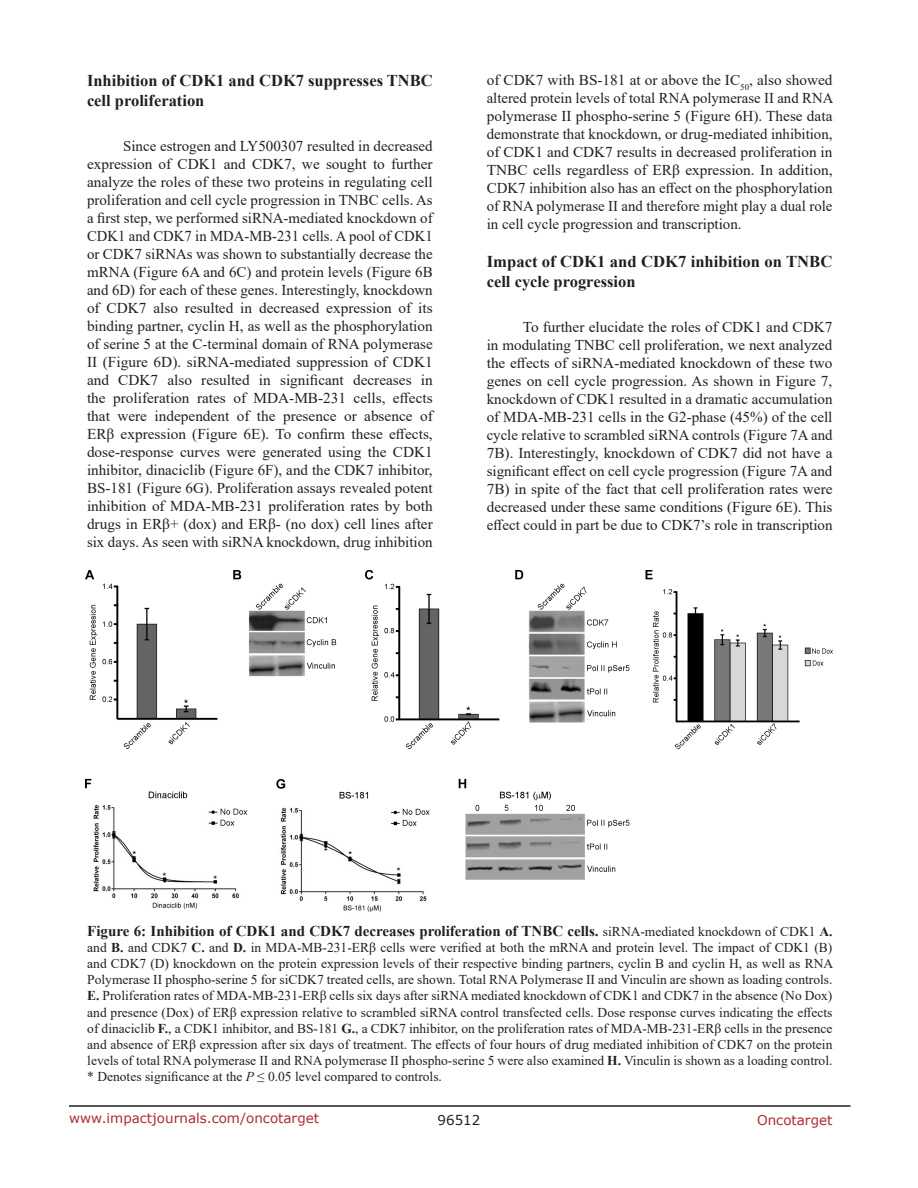
<style>
.page{position:relative;width:918px;height:1188px;background:#fff}
.page>*{position:absolute;margin:0;border:0;box-sizing:border-box;transform-origin:0 0}
.SubHeading{font:700 16.5px/19.8px "Times New Roman";color:#221f22}
.BodyText{font:15px/18px "Times New Roman";color:#221f22;text-align:justify}
.FigureText{font:700 15px "Times New Roman";color:#221f22}
.FigureText-2{font:13.5px/16.2px "Times New Roman";color:#221f22;text-align:justify}
.t1{font:13.5px "Verdana";color:#ac2b31}
.t2{font:13.5px "Verdana";color:#221f22}
.s1{font-weight:400;font-size:13.5px}
.s2{font-size:13.5px}
.s3{font-weight:700}
.s4{font-style:italic}
</style>
<div class="page">
<hr style="left:69px;top:1105px;width:781px;height:2px;background:#231f20">
<img style="left:86px;top:570px;width:746px;height:342px">
<p class="SubHeading" style="left:87px;top:70px;width:347px">Inhibition of CDK1 and CDK7 suppresses TNBC cell proliferation</p>
<p class="BodyText" style="left:87px;top:136px;width:347px;text-indent:36px">Since estrogen and LY500307 resulted in decreased expression of CDK1 and CDK7, we sought to further analyze the roles of these two proteins in regulating cell proliferation and cell cycle progression in TNBC cells. As a first step, we performed siRNA-mediated knockdown of CDK1 and CDK7 in MDA-MB-231 cells. A pool of CDK1 or CDK7 siRNAs was shown to substantially decrease the mRNA (Figure 6A and 6C) and protein levels (Figure 6B and 6D) for each of these genes. Interestingly, knockdown of CDK7 also resulted in decreased expression of its binding partner, cyclin H, as well as the phosphorylation of serine 5 at the C-terminal domain of RNA polymerase II (Figure 6D). siRNA-mediated suppression of CDK1 and CDK7 also resulted in significant decreases in the proliferation rates of MDA-MB-231 cells, effects that were independent of the presence or absence of ERβ expression (Figure 6E). To confirm these effects, dose-response curves were generated using the CDK1 inhibitor, dinaciclib (Figure 6F), and the CDK7 inhibitor, BS-181 (Figure 6G). Proliferation assays revealed potent inhibition of MDA-MB-231 proliferation rates by both drugs in ERβ+ (dox) and ERβ- (no dox) cell lines after six days. As seen with siRNA knockdown, drug inhibition</p>
<p class="BodyText" style="left:487px;top:71px;width:348px">of CDK7 with BS-181 at or above the IC<sub>50</sub>, also showed altered protein levels of total RNA polymerase II and RNA polymerase II phospho-serine 5 (Figure 6H). These data demonstrate that knockdown, or drug-mediated inhibition, of CDK1 and CDK7 results in decreased proliferation in TNBC cells regardless of ERβ expression. In addition, CDK7 inhibition also has an effect on the phosphorylation of RNA polymerase II and therefore might play a dual role in cell cycle progression and transcription.</p>
<p class="SubHeading" style="left:487px;top:251px;width:347px">Impact of CDK1 and CDK7 inhibition on TNBC cell cycle progression</p>
<p class="BodyText" style="left:487px;top:318px;width:347px;text-indent:36px">To further elucidate the roles of CDK1 and CDK7 in modulating TNBC cell proliferation, we next analyzed the effects of siRNA-mediated knockdown of these two genes on cell cycle progression. As shown in Figure 7, knockdown of CDK1 resulted in a dramatic accumulation of MDA-MB-231 cells in the G2-phase (45%) of the cell cycle relative to scrambled siRNA controls (Figure 7A and 7B). Interestingly, knockdown of CDK7 did not have a significant effect on cell cycle progression (Figure 7A and 7B) in spite of the fact that cell proliferation rates were decreased under these same conditions (Figure 6E). This effect could in part be due to CDK7’s role in transcription</p>
<p class="FigureText" style="left:87px;top:920px;width:747px">Figure 6: Inhibition of CDK1 and CDK7 decreases proliferation of TNBC cells. <span class="s1">siRNA-mediated knockdown of CDK1</span> <span class="s2">A.</span></p>
<p class="FigureText-2" style="left:87px;top:939px;width:747px">and <span class="s3">B.</span> and CDK7 <span class="s3">C.</span> and <span class="s3">D.</span> in MDA-MB-231-ERβ cells were verified at both the mRNA and protein level. The impact of CDK1 (B) and CDK7 (D) knockdown on the protein expression levels of their respective binding partners, cyclin B and cyclin H, as well as RNA Polymerase II phospho-serine 5 for siCDK7 treated cells, are shown. Total RNA Polymerase II and Vinculin are shown as loading controls.<br><span class="s3">E.</span> Proliferation rates of MDA-MB-231-ERβ cells six days after siRNA mediated knockdown of CDK1 and CDK7 in the absence (No Dox) and presence (Dox) of ERβ expression relative to scrambled siRNA control transfected cells. Dose response curves indicating the effects of dinaciclib <span class="s3">F.</span>, a CDK1 inhibitor, and BS-181 <span class="s3">G.</span>, a CDK7 inhibitor, on the proliferation rates of MDA-MB-231-ERβ cells in the presence and absence of ERβ expression after six days of treatment. The effects of four hours of drug mediated inhibition of CDK7 on the protein levels of total RNA polymerase II and RNA polymerase II phospho-serine 5 were also examined <span class="s3">H.</span> Vinculin is shown as a loading control. * Denotes significance at the <span class="s4">P</span> ≤ 0.05 level compared to controls.</p>
<p class="t1" style="left:69px;top:1109px;width:252px">www.impactjournals.com/oncotarget</p>
<p class="t2" style="left:438px;top:1111px;width:44px">96512</p>
<p class="t1" style="left:757px;top:1111px;width:77px">Oncotarget</p>
</div>
